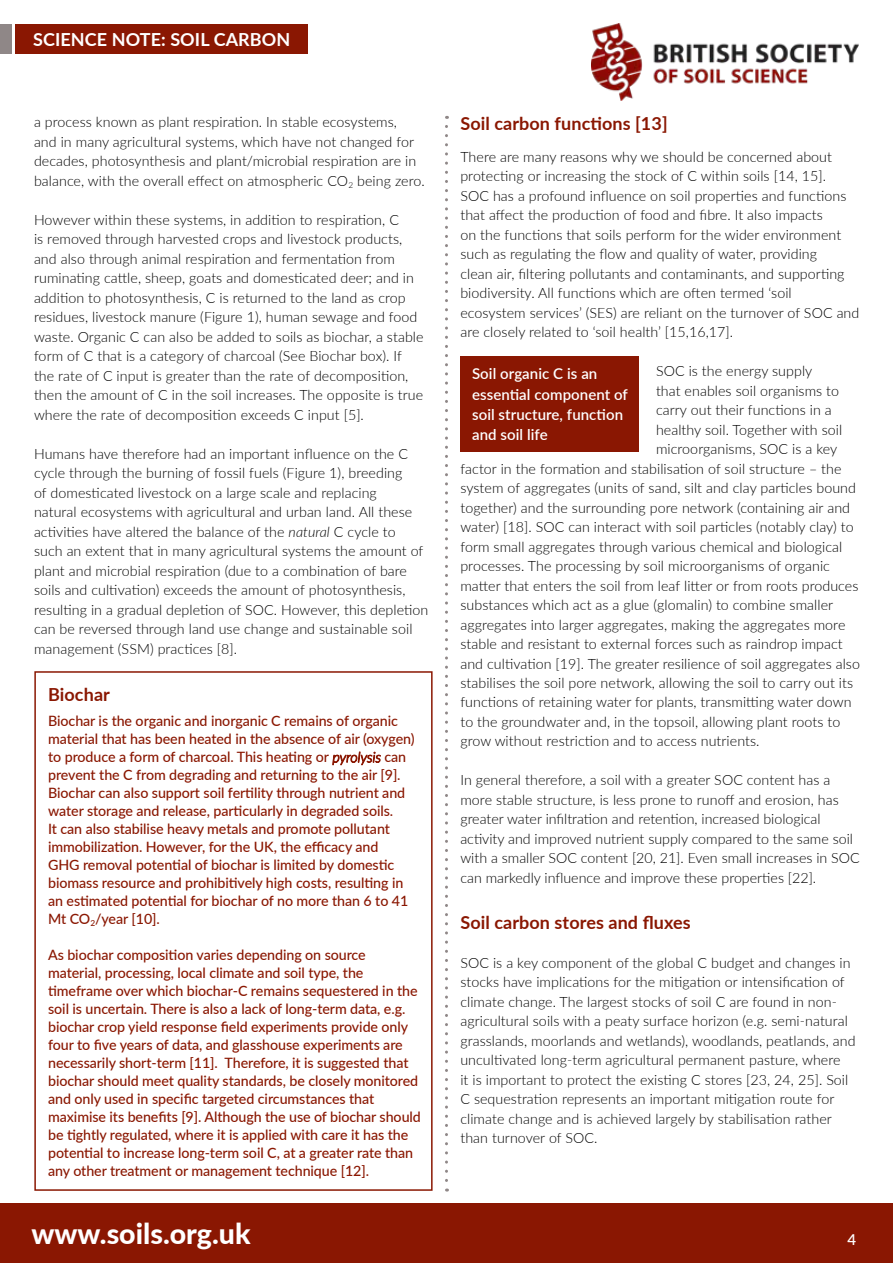
<style>
.page{position:relative;width:893px;height:1263px;background:#fff}
.page>*{position:absolute;margin:0;border:0;box-sizing:border-box;transform-origin:0 0}
.t1{font:800 28.5px "Lato";color:#fff}
.t2{font:700 18px "Lato";letter-spacing:.005em;color:#8a1702}
.t3{font:700 18px "Lato";letter-spacing:.005em;color:#fff}
.t4{font:600 15px/20.2px "Lato";letter-spacing:.005em;color:#fff}
.t5{font:300 14.25px/19.5px "Lato";letter-spacing:.005em;color:#000}
.t6{font:500 14.25px/18px "Lato";letter-spacing:-.005em;color:#8a1702}
.s1{font-style:italic}
.s2{font-weight:300;font-style:italic}
</style>
<div class="page">
<div style="left:0;top:1204px;width:893px;height:59px;background:#8a1702"></div>
<div style="left:15px;top:24px;width:293px;height:30px;background:#8a1702"></div>
<div style="left:0;top:24px;width:12px;height:30px;background:#8f8787"></div>
<img style="left:592px;top:23px;width:267px;height:78px">
<div style="left:34px;top:671px;width:399px;height:520px;border:2px solid #8a1702"></div>
<div style="left:460px;top:356px;width:179px;height:96px;background:#8a1702"></div>
<svg style="left:445px;top:126px;width:3px;height:1065px"></svg>
<p class="t3" style="left:33px;top:27px;width:259px">SCIENCE NOTE: SOIL CARBON</p>
<p class="t5" style="left:34px;top:112px;width:392px">a process known as plant respiration. In stable ecosystems,<br>and in many agricultural systems, which have not changed for decades, photosynthesis and plant/microbial respiration are in balance, with the overall effect on atmospheric CO<sub>2</sub> being zero.</p>
<p class="t5" style="left:34px;top:209px;width:391px">However within these systems, in addition to respiration, C<br>is removed through harvested crops and livestock products, and also through animal respiration and fermentation from ruminating cattle, sheep, goats and domesticated deer; and in addition to photosynthesis, C is returned to the land as crop residues, livestock manure (Figure 1), human sewage and food waste. Organic C can also be added to soils as biochar, a stable form of C that is a category of charcoal (See Biochar box). If the rate of C input is greater than the rate of decomposition, then the amount of C in the soil increases. The opposite is true where the rate of decomposition exceeds C input [5].</p>
<p class="t5" style="left:34px;top:443px;width:396px">Humans have therefore had an important influence on the C cycle through the burning of fossil fuels (Figure 1), breeding<br>of domesticated livestock on a large scale and replacing<br>natural ecosystems with agricultural and urban land. All these activities have altered the balance of the <span class="s1">natural</span> C cycle to<br>such an extent that in many agricultural systems the amount of plant and microbial respiration (due to a combination of bare soils and cultivation) exceeds the amount of photosynthesis, resulting in a gradual depletion of SOC. However, this depletion can be reversed through land use change and sustainable soil management (SSM) practices [8].</p>
<p class="t2" style="left:48px;top:681px;width:63px">Biochar</p>
<p class="t6" style="left:48px;top:711px;width:368px">Biochar is the organic and inorganic C remains of organic material that has been heated in the absence of air (oxygen) to produce a form of charcoal. This heating or <span class="s2">pyrolysis</span> can prevent the C from degrading and returning to the air [9].<br>Biochar can also support soil fertility through nutrient and water storage and release, particularly in degraded soils.<br>It can also stabilise heavy metals and promote pollutant immobilization. However, for the UK, the efficacy and<br>GHG removal potential of biochar is limited by domestic biomass resource and prohibitively high costs, resulting in an estimated potential for biochar of no more than 6 to 41<br>Mt CO<sub>2</sub>/year [10].</p>
<p class="t6" style="left:48px;top:945px;width:374px">As biochar composition varies depending on source material, processing, local climate and soil type, the timeframe over which biochar-C remains sequestered in the soil is uncertain. There is also a lack of long-term data, e.g. biochar crop yield response field experiments provide only four to five years of data, and glasshouse experiments are necessarily short-term [11]. Therefore, it is suggested that biochar should meet quality standards, be closely monitored and only used in specific targeted circumstances that maximise its benefits [9]. Although the use of biochar should be tightly regulated, where it is applied with care it has the potential to increase long-term soil C, at a greater rate than any other treatment or management technique [12].</p>
<p class="t2" style="left:460px;top:111px;width:209px">Soil carbon functions [13]</p>
<p class="t5" style="left:460px;top:146px;width:400px">There are many reasons why we should be concerned about protecting or increasing the stock of C within soils [14, 15].<br>SOC has a profound influence on soil properties and functions that affect the production of food and fibre. It also impacts<br>on the functions that soils perform for the wider environment such as regulating the flow and quality of water, providing<br>clean air, filtering pollutants and contaminants, and supporting biodiversity. All functions which are often termed ‘soil ecosystem services’ (SES) are reliant on the turnover of SOC and are closely related to ‘soil health’ [15,16,17].</p>
<p class="t5" style="left:656px;top:361px;width:158px">SOC is the energy supply</p>
<p class="t5" style="left:656px;top:380px;width:185px">that enables soil organisms to</p>
<p class="t5" style="left:656px;top:400px;width:177px">carry out their functions in a</p>
<p class="t5" style="left:656px;top:419px;width:188px">healthy soil. Together with soil</p>
<p class="t5" style="left:656px;top:439px;width:183px">microorganisms, SOC is a key</p>
<p class="t5" style="left:460px;top:458px;width:383px">factor in the formation and stabilisation of soil structure – the</p>
<p class="t5" style="left:460px;top:478px;width:397px">system of aggregates (units of sand, silt and clay particles bound</p>
<p class="t5" style="left:460px;top:497px;width:391px">together) and the surrounding pore network (containing air and</p>
<p class="t5" style="left:460px;top:517px;width:395px">water) [18]. SOC can interact with soil particles (notably clay) to</p>
<p class="t5" style="left:460px;top:536px;width:383px">form small aggregates through various chemical and biological</p>
<p class="t5" style="left:460px;top:556px;width:371px">processes. The processing by soil microorganisms of organic</p>
<p class="t5" style="left:460px;top:575px;width:400px">matter that enters the soil from leaf litter or from roots produces</p>
<p class="t5" style="left:460px;top:595px;width:374px">substances which act as a glue (glomalin) to combine smaller</p>
<p class="t5" style="left:460px;top:614px;width:386px">aggregates into larger aggregates, making the aggregates more</p>
<p class="t5" style="left:460px;top:634px;width:384px">stable and resistant to external forces such as raindrop impact</p>
<p class="t5" style="left:460px;top:653px;width:401px">and cultivation [19]. The greater resilience of soil aggregates also</p>
<p class="t5" style="left:460px;top:673px;width:394px">stabilises the soil pore network, allowing the soil to carry out its</p>
<p class="t5" style="left:460px;top:692px;width:393px">functions of retaining water for plants, transmitting water down</p>
<p class="t5" style="left:460px;top:712px;width:381px">to the groundwater and, in the topsoil, allowing plant roots to</p>
<p class="t5" style="left:460px;top:731px;width:301px">grow without restriction and to access nutrients.</p>
<p class="t5" style="left:460px;top:770px;width:401px">In general therefore, a soil with a greater SOC content has a more stable structure, is less prone to runoff and erosion, has greater water infiltration and retention, increased biological activity and improved nutrient supply compared to the same soil with a smaller SOC content [20, 21]. Even small increases in SOC can markedly influence and improve these properties [22].</p>
<p class="t2" style="left:460px;top:909px;width:232px">Soil carbon stores and fluxes</p>
<p class="t5" style="left:460px;top:952px;width:397px">SOC is a key component of the global C budget and changes in stocks have implications for the mitigation or intensification of climate change. The largest stocks of soil C are found in non&shy;agricultural soils with a peaty surface horizon (e.g. semi-natural grasslands, moorlands and wetlands), woodlands, peatlands, and uncultivated long-term agricultural permanent pasture, where<br>it is important to protect the existing C stores [23, 24, 25]. Soil C sequestration represents an important mitigation route for climate change and is achieved largely by stabilisation rather than turnover of SOC.</p>
<p class="t4" style="left:472px;top:363px;width:157px">Soil organic C is an essential component of soil structure, function and soil life</p>
<h1 class="t1" style="left:31px;top:1212px;width:221px">www.soils.org.uk</h1>
<p class="t4" style="left:847px;top:1228px;width:10px">4</p>
</div>
